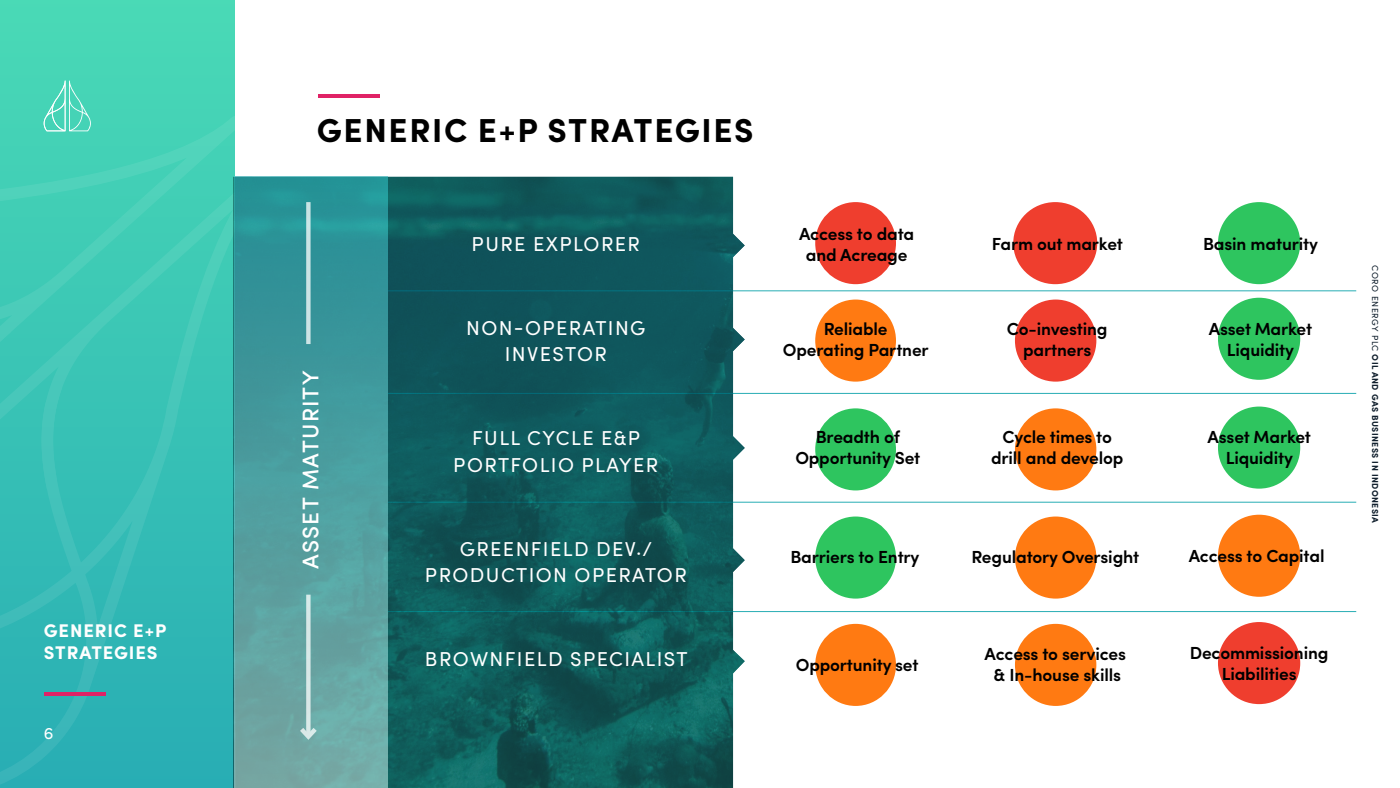
<style>
.page{position:relative;width:1400px;height:788px;background:#fff}
.page>*{position:absolute;margin:0;border:0;box-sizing:border-box;transform-origin:0 0}
.t1{font:700 33.25px "Sofia Pro";letter-spacing:.05em;color:#000}
.t2{font:500 22.75px "Sofia Pro";letter-spacing:.05em;color:#fff}
.t3{font:20.12px/26.2px "Sofia Pro";letter-spacing:.07em;color:#fff;text-align:center}
.t4{font:700 18.38px/22.1px "Sofia Pro";letter-spacing:.05em;color:#fff}
.t5{font:600 17.5px/21px "Sofia Pro";letter-spacing:-.01em;color:#000;text-align:center}
.t6{font:16.62px "Sofia Pro";color:#fff}
.t7{font:700 8.75px "Sofia Pro";letter-spacing:.05em;color:#0f1e2c}
.s1{font-weight:400}
</style>
<div class="page">
<div style="left:0;top:0;width:234px;height:788px;background:#47d6b6"></div>
<svg style="left:43px;top:115px;width:192px;height:43px"></svg>
<svg style="left:0;top:158px;width:281px;height:630px"></svg>
<svg style="left:0;top:388px;width:105px;height:150px;background:#38c0b5"></svg>
<hr style="left:44px;top:692px;width:62px;height:3px;background:#e02266">
<svg style="left:44px;top:80px;width:47px;height:51px"></svg>
<div style="left:815px;top:202px;width:81px;height:82px;background:#ef3e2e;border-radius:50%"></div>
<div style="left:815px;top:299px;width:81px;height:82px;background:#ff7a12;border-radius:50%"></div>
<div style="left:815px;top:408px;width:81px;height:82px;background:#2ec55f;border-radius:50%"></div>
<div style="left:815px;top:516px;width:81px;height:82px;background:#2ec55f;border-radius:50%"></div>
<div style="left:815px;top:623px;width:81px;height:83px;background:#ff7a12;border-radius:50%"></div>
<div style="left:1015px;top:299px;width:81px;height:82px;background:#ef3e2e;border-radius:50%"></div>
<div style="left:1015px;top:408px;width:81px;height:82px;background:#ff7a12;border-radius:50%"></div>
<div style="left:1015px;top:516px;width:81px;height:82px;background:#ff7a12;border-radius:50%"></div>
<div style="left:1015px;top:623px;width:81px;height:83px;background:#ff7a12;border-radius:50%"></div>
<div style="left:1013px;top:202px;width:84px;height:82px;background:#ef3e2e;border-radius:50%"></div>
<div style="left:1218px;top:202px;width:82px;height:82px;background:#2ec55f;border-radius:50%"></div>
<div style="left:1218px;top:298px;width:82px;height:82px;background:#2ec55f;border-radius:50%"></div>
<div style="left:1218px;top:406px;width:82px;height:82px;background:#2ec55f;border-radius:50%"></div>
<div style="left:1218px;top:514px;width:82px;height:82px;background:#ff7a12;border-radius:50%"></div>
<div style="left:1218px;top:622px;width:82px;height:82px;background:#ef3e2e;border-radius:50%"></div>
<hr style="left:318px;top:95px;width:62px;height:3px;background:#e02266">
<svg style="left:388px;top:177px;width:357px;height:611px;background:#165d5f"></svg>
<div style="left:234px;top:177px;width:154px;height:611px;background:linear-gradient(to bottom,#239097,#77aba7)"></div>
<hr style="left:388px;top:290px;width:968px;height:1px;background:#28adb4">
<hr style="left:388px;top:393px;width:968px;height:1px;background:#28adb4">
<hr style="left:388px;top:501px;width:968px;height:1px;background:#28adb4">
<hr style="left:388px;top:611px;width:968px;height:1px;background:#28adb4">
<div style="left:306px;top:594px;width:5px;height:142px;background:#d8e8e7"></div>
<svg style="left:295px;top:723px;width:26px;height:17px"></svg>
<div style="left:306px;top:202px;width:5px;height:142px;background:#cbe3e5"></div>
<p class="t4" style="left:44px;top:618px;width:124px">GENERIC E+P<br>STRATEGIES</p>
<p class="t6" style="left:44px;top:721px;width:11px">6</p>
<h1 class="t1" style="left:317px;top:105px;width:438px">GENERIC E+P STRATEGIES</h1>
<h2 class="t2" style="left:293px;top:568px;width:199px;rotate:-90deg">ASSET MATURITY</h2>
<p class="t3" style="left:472px;top:229px;width:170px">PURE EXPLORER</p>
<p class="t3" style="left:466px;top:313px;width:181px">NON-OPERATING<br>INVESTOR</p>
<p class="t3" style="left:453px;top:424px;width:207px">FULL CYCLE E&amp;P<br>PORTFOLIO PLAYER</p>
<p class="t3" style="left:425px;top:534px;width:263px">GREENFIELD DEV./<br>PRODUCTION OPERATOR</p>
<p class="t3" style="left:425px;top:644px;width:264px">BROWNFIELD SPECIALIST</p>
<p class="t5" style="left:799px;top:222px;width:117px">Access to data and Acreage</p>
<p class="t5" style="left:783px;top:317px;width:147px">Reliable<br>Operating Partner</p>
<p class="t5" style="left:795px;top:425px;width:126px">Breadth of<br>Opportunity Set</p>
<p class="t5" style="left:790px;top:545px;width:131px">Barriers to Entry</p>
<p class="t5" style="left:796px;top:653px;width:124px">Opportunity set</p>
<p class="t5" style="left:992px;top:232px;width:133px">Farm out market</p>
<p class="t5" style="left:1007px;top:317px;width:102px">Co-investing partners</p>
<p class="t5" style="left:1203px;top:232px;width:117px">Basin maturity</p>
<p class="t5" style="left:1209px;top:317px;width:105px">Asset Market<br>Liquidity</p>
<p class="t5" style="left:991px;top:425px;width:134px">Cycle times to drill and develop</p>
<p class="t5" style="left:1208px;top:425px;width:105px">Asset Market<br>Liquidity</p>
<p class="t5" style="left:971px;top:545px;width:169px">Regulatory Oversight</p>
<p class="t5" style="left:985px;top:641px;width:143px">Access to services &amp; In-house skills</p>
<p class="t5" style="left:1189px;top:544px;width:137px">Access to Capital</p>
<p class="t5" style="left:1190px;top:641px;width:140px">Decommissioning<br>Liabilities</p>
<p class="t7" style="left:1382px;top:265px;width:259px;rotate:90deg"><span class="s1">CORO ENERGY PLC</span> OIL AND GAS BUSINESS IN INDONESIA</p>
</div>
